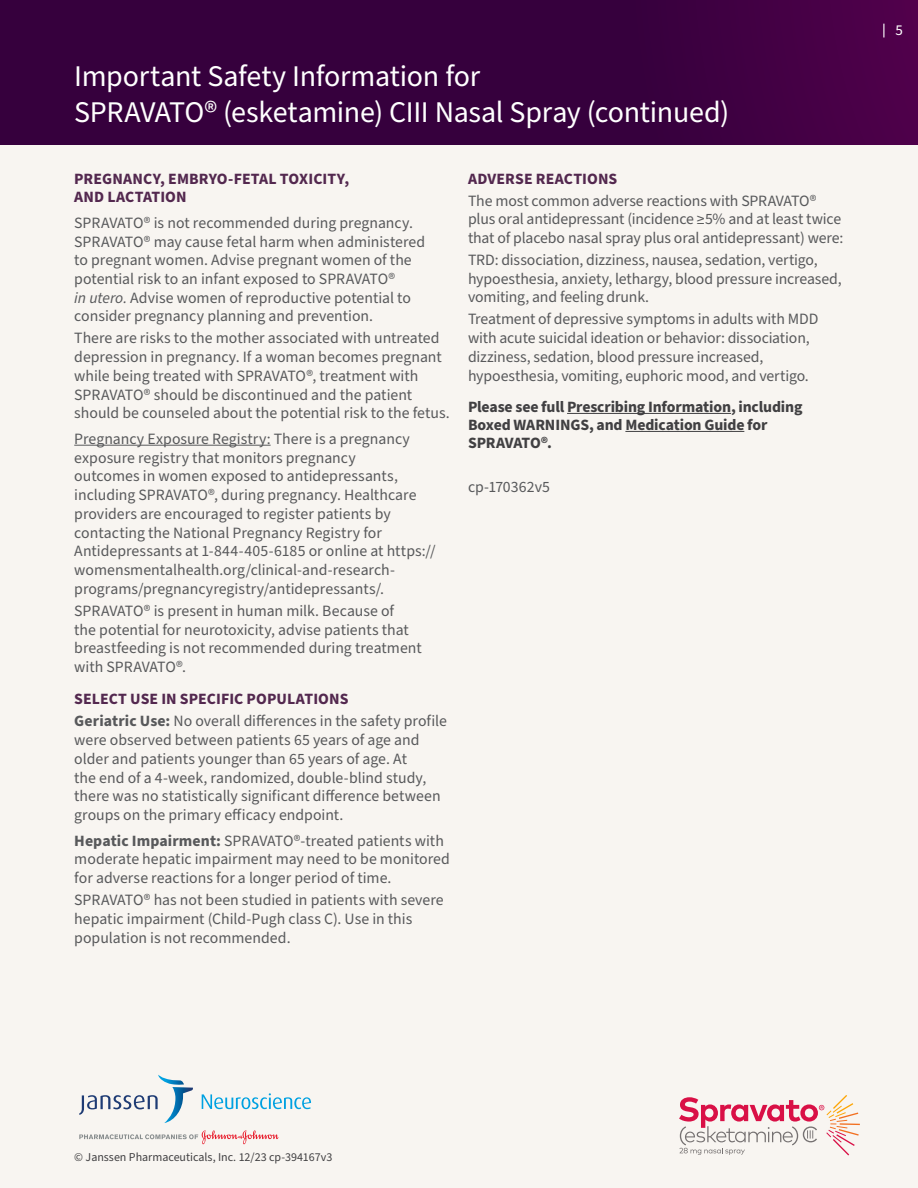
<style>
.page{position:relative;width:918px;height:1188px;background:#fff}
.page>*{position:absolute;margin:0;border:0;box-sizing:border-box;transform-origin:0 0}
.t1{font:30px/36px "Source Sans Pro";letter-spacing:-.01em;color:#fff}
.t2{font:15.75px/18.8px "Source Sans Pro";color:#58595b}
.t3{font:700 15.75px/18px "Source Sans Pro";letter-spacing:-.01em;color:#414042}
.t4{font:700 15.75px/18.8px "Source Sans Pro";letter-spacing:.005em;color:#53284f}
.t5{font:15px "Source Sans Pro";color:#fff}
.t6{font:12px "Source Sans Pro";color:#414042}
.s1{font-style:italic}
.s2{font-weight:700;color:#53284f}
.s3{font-weight:700}
</style>
<div class="page">
<div style="left:0;top:135px;width:918px;height:1053px;background:#f8f5f1"></div>
<div style="left:0;top:0;width:918px;height:145px;background:linear-gradient(to right,#30003a,#404)"></div>
<svg style="left:79px;top:1130px;width:200px;height:14px"></svg>
<svg style="left:202px;top:1093px;width:109px;height:16px"></svg>
<svg style="left:79px;top:1075px;width:114px;height:48px"></svg>
<svg style="left:679px;top:1095px;width:181px;height:60px"></svg>
<svg style="left:883px;top:24px;width:1px;height:13px"></svg>
<hr style="left:74px;top:445px;width:197px;height:1px;background:#58595b">
<hr style="left:567px;top:413px;width:164px;height:1px;background:#414042">
<hr style="left:625px;top:431px;width:119px;height:1px;background:#414042">
<h1 class="t1" style="left:74px;top:59px;width:657px">Important Safety Information for<br>SPRAVATO® (esketamine) CIII Nasal Spray (continued)</h1>
<p class="t4" style="left:74px;top:169px;width:277px">PREGNANCY, EMBRYO-FETAL TOXICITY,<br>AND LACTATION</p>
<p class="t2" style="left:74px;top:214px;width:353px">SPRAVATO® is not recommended during pregnancy.<br>SPRAVATO® may cause fetal harm when administered to pregnant women. Advise pregnant women of the potential risk to an infant exposed to SPRAVATO®<br><span class="s1">in utero.</span> Advise women of reproductive potential to consider pregnancy planning and prevention.</p>
<p class="t2" style="left:74px;top:329px;width:377px">There are risks to the mother associated with untreated depression in pregnancy. If a woman becomes pregnant while being treated with SPRAVATO®, treatment with SPRAVATO® should be discontinued and the patient should be counseled about the potential risk to the fetus.</p>
<p class="t2" style="left:74px;top:430px;width:363px">Pregnancy Exposure Registry: There is a pregnancy exposure registry that monitors pregnancy<br>outcomes in women exposed to antidepressants, including SPRAVATO®, during pregnancy. Healthcare providers are encouraged to register patients by contacting the National Pregnancy Registry for Antidepressants at 1-844-405-6185 or online at https:// womensmentalhealth.org/clinical-and-research&shy;programs/pregnancyregistry/antidepressants/.</p>
<p class="t2" style="left:74px;top:602px;width:349px">SPRAVATO® is present in human milk. Because of<br>the potential for neurotoxicity, advise patients that breastfeeding is not recommended during treatment with SPRAVATO®.</p>
<p class="t2" style="left:74px;top:689px;width:374px;line-height:22px"><span class="s2">SELECT USE IN SPECIFIC POPULATIONS<br></span><span class="s3">Geriatric Use:</span> No overall differences in the safety profile</p>
<p class="t2" style="left:74px;top:731px;width:368px">were observed between patients 65 years of age and older and patients younger than 65 years of age. At<br>the end of a 4-week, randomized, double-blind study, there was no statistically significant difference between groups on the primary efficacy endpoint.</p>
<p class="t2" style="left:74px;top:831px;width:377px"><span class="s3">Hepatic Impairment:</span> SPRAVATO®-treated patients with moderate hepatic impairment may need to be monitored for adverse reactions for a longer period of time.</p>
<p class="t2" style="left:74px;top:891px;width:371px">SPRAVATO® has not been studied in patients with severe hepatic impairment (Child-Pugh class C). Use in this population is not recommended.</p>
<p class="t4" style="left:468px;top:169px;width:151px">ADVERSE REACTIONS</p>
<p class="t2" style="left:468px;top:191px;width:377px">The most common adverse reactions with SPRAVATO® plus oral antidepressant (incidence ≥5% and at least twice that of placebo nasal spray plus oral antidepressant) were:</p>
<p class="t2" style="left:468px;top:251px;width:375px">TRD: dissociation, dizziness, nausea, sedation, vertigo, hypoesthesia, anxiety, lethargy, blood pressure increased, vomiting, and feeling drunk.</p>
<p class="t2" style="left:468px;top:310px;width:352px">Treatment of depressive symptoms in adults with MDD with acute suicidal ideation or behavior: dissociation, dizziness, sedation, blood pressure increased, hypoesthesia, vomiting, euphoric mood, and vertigo.</p>
<p class="t3" style="left:468px;top:398px;width:336px">Please see full Prescribing Information, including<br>Boxed WARNINGS, and Medication Guide for<br>SPRAVATO®.</p>
<p class="t2" style="left:468px;top:478px;width:83px">cp-170362v5</p>
<p class="t5" style="left:896px;top:20px;width:9px">5</p>
<p class="t6" style="left:74px;top:1149px;width:260px">© Janssen Pharmaceuticals, Inc. 12/23 cp-394167v3</p>
</div>
